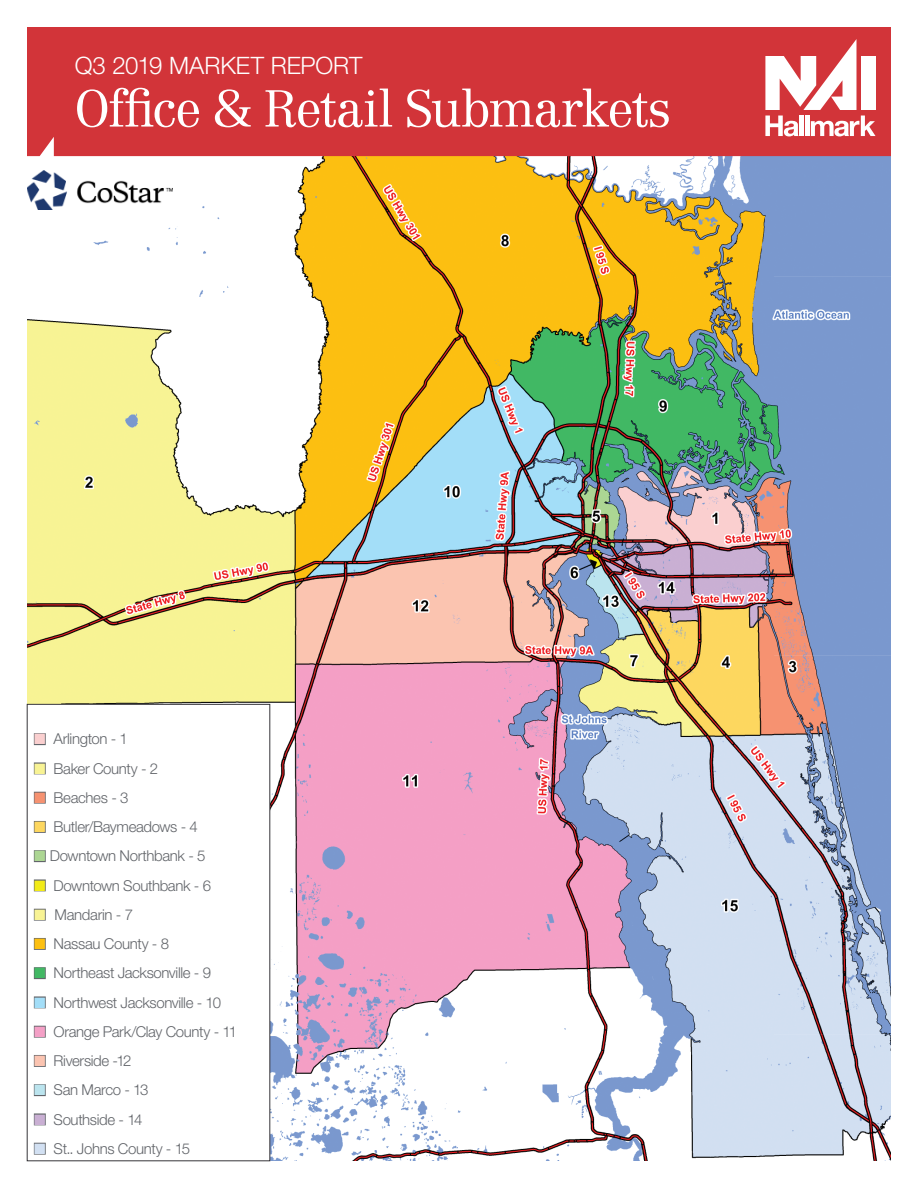
<style>
.page{position:relative;width:918px;height:1188px;background:#fff}
.page>*{position:absolute;margin:0;border:0;box-sizing:border-box;transform-origin:0 0}
.Header_Serif{font:300 51px "Centennial LT Std";letter-spacing:-.025em;color:#fff}
.Subhead_Sans{font:300 24px "Helvetica Neue LT Std";letter-spacing:-.005em;color:#fff}
.t1{font:300 15px "Helvetica Neue LT Std";letter-spacing:-.025em;color:#62656a}
.s1{color:#facfcf}
.s2{color:#f8f394}
.s3{color:#f69271}
.s4{color:#fdd75f}
.s5{color:#acd693}
.s6{color:#f2eb17}
.s7{color:#fdc011}
.s8{color:#42b864}
.s9{color:#a3def8}
.s10{color:#f4a0c6}
.s11{color:#fbc4b1}
.s12{color:#bbe4ee}
.s13{color:#c9afd3}
.s14{color:#d2e0f2}
</style>
<div class="page">
<img style="left:27px;top:156px;width:864px;height:1005px">
<div style="left:27px;top:704px;width:243px;height:457px;background:#fff"></div>
<div style="left:34px;top:733px;width:12px;height:12px;border:2px solid #62656a"></div>
<div style="left:34px;top:762px;width:12px;height:12px;border:2px solid #62656a"></div>
<div style="left:34px;top:792px;width:12px;height:12px;border:2px solid #62656a"></div>
<div style="left:34px;top:821px;width:12px;height:12px;border:2px solid #62656a"></div>
<div style="left:34px;top:850px;width:12px;height:12px;border:2px solid #62656a"></div>
<div style="left:34px;top:879px;width:12px;height:12px;border:2px solid #62656a"></div>
<div style="left:34px;top:909px;width:12px;height:12px;border:2px solid #62656a"></div>
<div style="left:34px;top:938px;width:12px;height:12px;border:2px solid #62656a"></div>
<div style="left:34px;top:967px;width:12px;height:12px;border:2px solid #62656a"></div>
<div style="left:34px;top:996px;width:12px;height:12px;border:2px solid #62656a"></div>
<div style="left:34px;top:1026px;width:12px;height:12px;border:2px solid #62656a"></div>
<div style="left:34px;top:1055px;width:12px;height:12px;border:2px solid #62656a"></div>
<div style="left:34px;top:1084px;width:12px;height:12px;border:2px solid #62656a"></div>
<div style="left:34px;top:1113px;width:12px;height:12px;border:2px solid #62656a"></div>
<div style="left:34px;top:1143px;width:12px;height:12px;border:2px solid #62656a"></div>
<img style="left:27px;top:166px;width:149px;height:43px">
<div style="left:27px;top:27px;width:864px;height:129px;background:#d23439"></div>
<div style="left:861px;top:56px;width:15px;height:54px;background:#fff"></div>
<svg style="left:765px;top:39px;width:92px;height:71px"></svg>
<svg style="left:765px;top:116px;width:33px;height:20px"></svg>
<div style="left:799px;top:116px;width:5px;height:20px;background:#fff"></div>
<hr style="left:805px;top:116px;width:4px;height:20px;background:#fff">
<svg style="left:811px;top:116px;width:65px;height:20px"></svg>
<p class="Subhead_Sans" style="left:75px;top:51px;width:289px">Q3 2019 MARKET REPORT</p>
<p class="Header_Serif" style="left:75px;top:78px;width:598px">Office &amp; Retail Submarkets</p>
<p class="t1" style="left:34px;top:730px;width:95px"><span class="s1">■</span> Arlington - 1</p>
<p class="t1" style="left:34px;top:759px;width:126px"><span class="s2">■</span> Baker County - 2</p>
<p class="t1" style="left:34px;top:788px;width:96px"><span class="s3">■</span> Beaches - 3</p>
<p class="t1" style="left:34px;top:818px;width:165px"><span class="s4">■</span> Butler/Baymeadows - 4</p>
<p class="t1" style="left:34px;top:847px;width:173px"><span class="s5">■</span> Downtown Northbank - 5</p>
<p class="t1" style="left:34px;top:876px;width:178px"><span class="s6">■</span> Downtown Southbank - 6</p>
<p class="t1" style="left:34px;top:905px;width:100px"><span class="s2">■</span> Mandarin - 7</p>
<p class="t1" style="left:34px;top:935px;width:136px"><span class="s7">■</span> Nassau County - 8</p>
<p class="t1" style="left:34px;top:964px;width:178px"><span class="s8">■</span> Northeast Jacksonville - 9</p>
<p class="t1" style="left:34px;top:993px;width:188px"><span class="s9">■</span> Northwest Jacksonville - 10</p>
<p class="t1" style="left:34px;top:1022px;width:205px"><span class="s10">■</span> Orange Park/Clay County - 11</p>
<p class="t1" style="left:34px;top:1052px;width:99px"><span class="s11">■</span> Riverside -12</p>
<p class="t1" style="left:34px;top:1081px;width:116px"><span class="s12">■</span> San Marco - 13</p>
<p class="t1" style="left:34px;top:1110px;width:110px"><span class="s13">■</span> Southside - 14</p>
<p class="t1" style="left:34px;top:1139px;width:157px"><span class="s14">■</span> St.. Johns County - 15</p>
</div>
